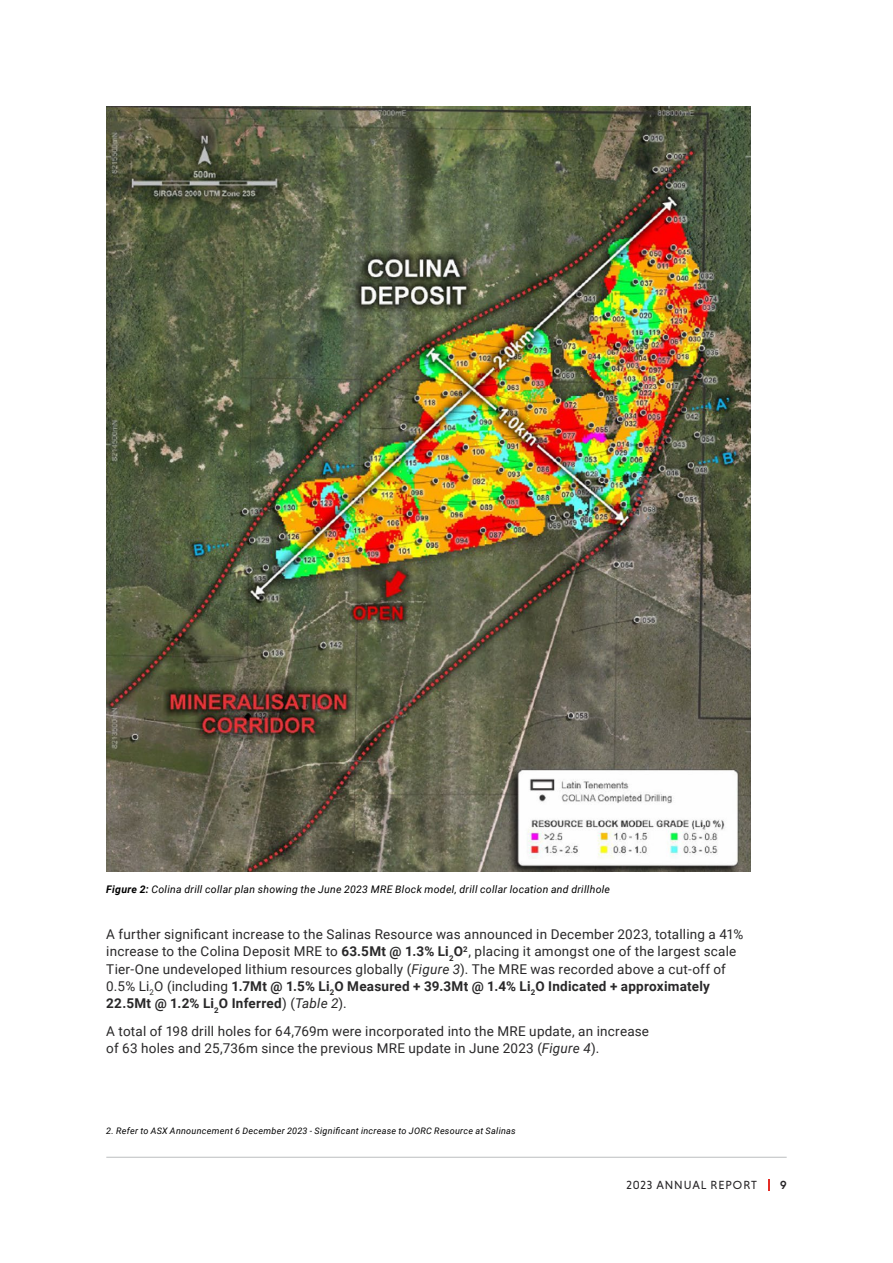
<style>
.page{position:relative;width:893px;height:1263px;background:#fff}
.page>*{position:absolute;margin:0;border:0;box-sizing:border-box;transform-origin:0 0}
.t1{font:13.5px/17.2px "Roboto";letter-spacing:.015em;color:#292829}
.t2{font:12px "Niveau Grotesk";letter-spacing:.07em;color:#262426}
.t3{font:italic 10.5px "Roboto";letter-spacing:.03em;color:#000}
.t4{font:italic 9px "Roboto";letter-spacing:.03em;color:#000}
.s1{font-weight:700}
.s2{font-style:italic}
.s3{font-weight:900;color:#fff}
.s4{font-weight:500}
</style>
<div class="page">
<img style="left:106px;top:106px;width:645px;height:766px">
<hr style="left:106px;top:1157px;width:681px;height:1px;background:#bcbec0">
<p class="t3" style="left:106px;top:882px;width:505px"><span class="s1">Figure 2:</span> Colina drill collar plan showing the June 2023 MRE Block model, drill collar location and drillhole</p>
<p class="t1" style="left:106px;top:925px;width:639px">A further significant increase to the Salinas Resource was announced in December 2023, totalling a 41% increase to the Colina Deposit MRE to <span class="s1">63.5Mt @ 1.3% Li</span><sub>2</sub><span class="s1">O</span><sup>2</sup>, placing it amongst one of the largest scale Tier-One undeveloped lithium resources globally (<span class="s2">Figure 3</span>). The MRE was recorded above a cut-off of 0.5% Li<sub>2</sub>O (including <span class="s1">1.7Mt @ 1.5% Li</span><sub>2</sub><span class="s1">O Measured + 39.3Mt @ 1.4% Li</span><sub>2</sub><span class="s1">O Indicated + approximately 22.5Mt @ 1.2% Li</span><sub>2</sub><span class="s1">O Inferred</span>) (<span class="s2">Table 2</span>).</p>
<p class="t1" style="left:106px;top:1022px;width:544px">A total of 198 drill holes for 64,769m were incorporated into the MRE update, an increase of 63 holes and 25,736m since the previous MRE update in June 2023 (<span class="s2">Figure 4</span>).</p>
<p class="t4" style="left:106px;top:1124px;width:411px">2. Refer to ASX Announcement 6 December 2023 - Significant increase to JORC Resource at Salinas</p>
<p class="t2" style="left:626px;top:1178px;width:162px">2023 ANNUAL REPORT <span class="s3">|</span> <span class="s4">9</span></p>
</div>
